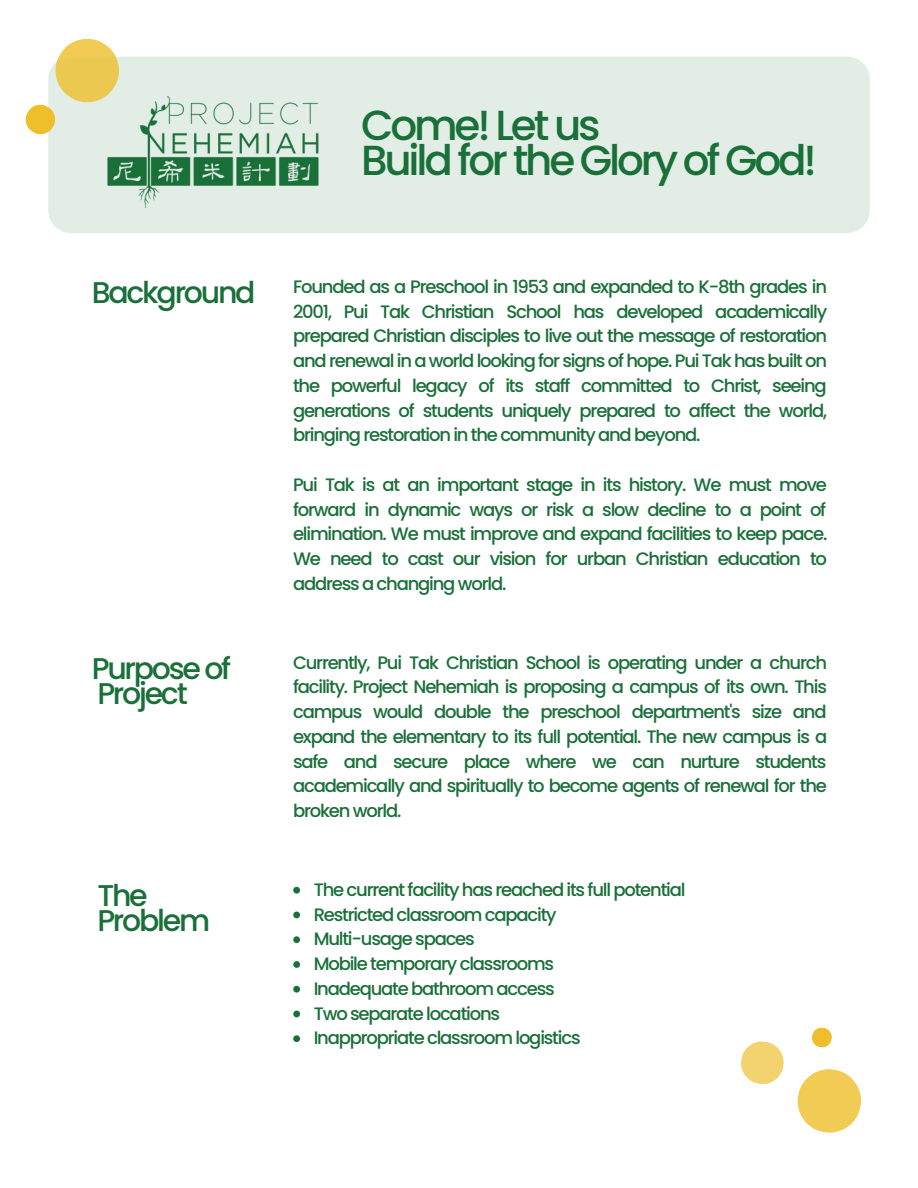
<style>
.page{position:relative;width:918px;height:1188px;background:#fff}
.page>*{position:absolute;margin:0;border:0;box-sizing:border-box;transform-origin:0 0}
.t1{font:500 42px/34.8px "Poppins";letter-spacing:-.075em;color:#1a7039}
.t2{font:500 30px/24.8px "Poppins";letter-spacing:-.075em;color:#1a7039}
.t3{font:500 18px/24.8px "Poppins";letter-spacing:-.065em;color:#1a7039;text-align:justify}
</style>
<div class="page">
<div style="left:48px;top:57px;width:822px;height:176px;background:#e2ede6"></div>
<img style="left:107px;top:95px;width:212px;height:113px">
<svg style="left:741px;top:1041px;width:43px;height:44px"></svg>
<svg style="left:812px;top:1027px;width:20px;height:21px"></svg>
<svg style="left:797px;top:1069px;width:64px;height:64px"></svg>
<svg style="left:25px;top:38px;width:98px;height:98px"></svg>
<svg style="left:293px;top:887px;width:7px;height:7px"></svg>
<svg style="left:293px;top:912px;width:7px;height:6px"></svg>
<svg style="left:293px;top:936px;width:7px;height:7px"></svg>
<svg style="left:293px;top:961px;width:7px;height:7px"></svg>
<svg style="left:293px;top:986px;width:7px;height:7px"></svg>
<svg style="left:293px;top:1011px;width:7px;height:6px"></svg>
<svg style="left:293px;top:1035px;width:7px;height:7px"></svg>
<h1 class="t1" style="left:361px;top:108px;width:457px">Come! Let us<br>Build for the Glory of God!</h1>
<h2 class="t2" style="left:92px;top:280px;width:165px">Background</h2>
<p class="t3" style="left:293px;top:274px;width:536px">Founded as a Preschool in 1953 and expanded to K-8th grades in 2001, Pui Tak Christian School has developed academically prepared Christian disciples to live out the message of restoration and renewal in a world looking for signs of hope. Pui Tak has built on the powerful legacy of its staff committed to Christ, seeing generations of students uniquely prepared to affect the world, bringing restoration in the community and beyond.</p>
<p class="t3" style="left:293px;top:472px;width:536px">Pui Tak is at an important stage in its history. We must move forward in dynamic ways or risk a slow decline to a point of elimination. We must improve and expand facilities to keep pace.<br>We need to cast our vision for urban Christian education to address a changing world.</p>
<h2 class="t2" style="left:92px;top:656px;width:141px">Purpose of<br>Project</h2>
<p class="t3" style="left:293px;top:650px;width:536px">Currently, Pui Tak Christian School is operating under a church facility. Project Nehemiah is proposing a campus of its own. This campus would double the preschool department's size and expand the elementary to its full potential. The new campus is a safe and secure place where we can nurture students academically and spiritually to become agents of renewal for the broken world.</p>
<h2 class="t2" style="left:97px;top:883px;width:114px">The<br>Problem</h2>
<p class="t3" style="left:314px;top:877px;width:373px;text-align:left">The current facility has reached its full potential<br>Restricted classroom capacity<br>Multi-usage spaces<br>Mobile temporary classrooms<br>Inadequate bathroom access<br>Two separate locations<br>Inappropriate classroom logistics</p>
</div>
